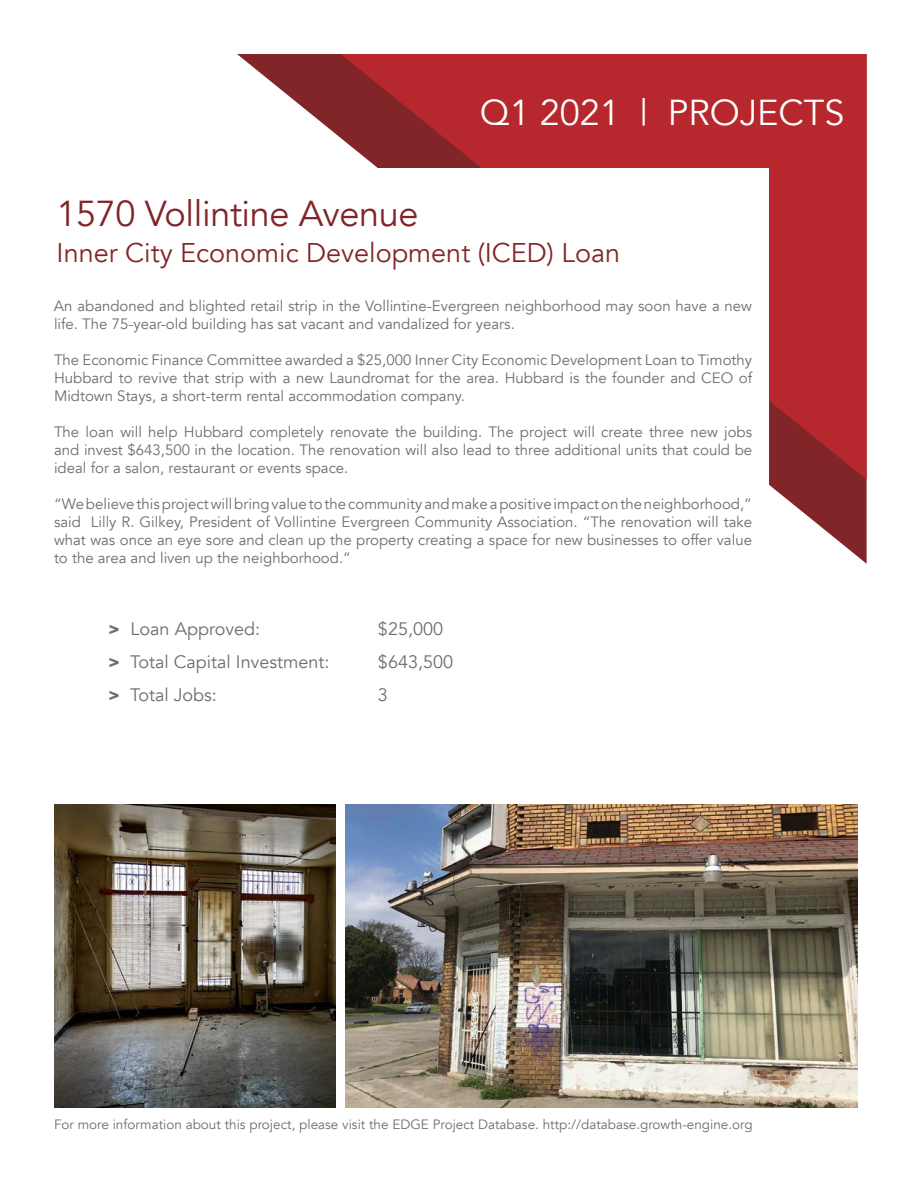
<style>
.page{position:relative;width:918px;height:1188px;background:#fff}
.page>*{position:absolute;margin:0;border:0;box-sizing:border-box;transform-origin:0 0}
.t1{font:36px "Avenir";letter-spacing:-.01em;color:#822528}
.t2{font:36px "Avenir";color:#fff}
.t3{font:27px "Avenir";color:#822528}
.t4{font:18px "Avenir";color:#6c6d70}
.t5{font:15px/18px "Avenir";color:#6c6d70;text-align:justify}
.t6{font:13.5px "Avenir";color:#6c6d70}
.s1{font-weight:900}
</style>
<div class="page">
<svg style="left:237px;top:54px;width:630px;height:510px"></svg>
<svg style="left:341px;top:54px;width:526px;height:426px;background:#b0282d"></svg>
<div style="left:57px;top:168px;width:711px;height:350px;background:#fff"></div>
<img style="left:346px;top:805px;width:512px;height:303px">
<img style="left:54px;top:805px;width:282px;height:303px">
<p class="t2" style="left:480px;top:92px;width:366px">Q1 2021 | PROJECTS</p>
<p class="t1" style="left:57px;top:192px;width:363px">1570 Vollintine Avenue</p>
<p class="t3" style="left:57px;top:236px;width:565px">Inner City Economic Development (ICED) Loan</p>
<p class="t5" style="left:54px;top:297px;width:700px">An abandoned and blighted retail strip in the Vollintine-Evergreen neighborhood may soon have a new life. The 75-year-old building has sat vacant and vandalized for years.</p>
<p class="t5" style="left:54px;top:351px;width:700px">The Economic Finance Committee awarded a $25,000 Inner City Economic Development Loan to Timothy Hubbard to revive that strip with a new Laundromat for the area. Hubbard is the founder and CEO of Midtown Stays, a short-term rental accommodation company.</p>
<p class="t5" style="left:54px;top:423px;width:700px">The loan will help Hubbard completely renovate the building. The project will create three new jobs and invest $643,500 in the location. The renovation will also lead to three additional units that could be ideal for a salon, restaurant or events space.</p>
<p class="t5" style="left:54px;top:495px;width:700px">“We believe this project will bring value to the community and make a positive impact on the neighborhood,” said Lilly R. Gilkey, President of Vollintine Evergreen Community Association. “The renovation will take what was once an eye sore and clean up the property creating a space for new businesses to offer value to the area and liven up the neighborhood.”</p>
<p class="t4" style="left:108px;top:618px;width:154px"><span class="s1">&gt;</span> Loan Approved:</p>
<p class="t4" style="left:378px;top:618px;width:67px">$25,000</p>
<p class="t4" style="left:108px;top:651px;width:223px"><span class="s1">&gt;</span> Total Capital Investment:</p>
<p class="t4" style="left:378px;top:651px;width:77px">$643,500</p>
<p class="t4" style="left:108px;top:684px;width:110px"><span class="s1">&gt;</span> Total Jobs:</p>
<p class="t4" style="left:378px;top:684px;width:12px">3</p>
<p class="t6" style="left:54px;top:1116px;width:700px">For more information about this project, please visit the EDGE Project Database. http://database.growth-engine.org</p>
</div>
